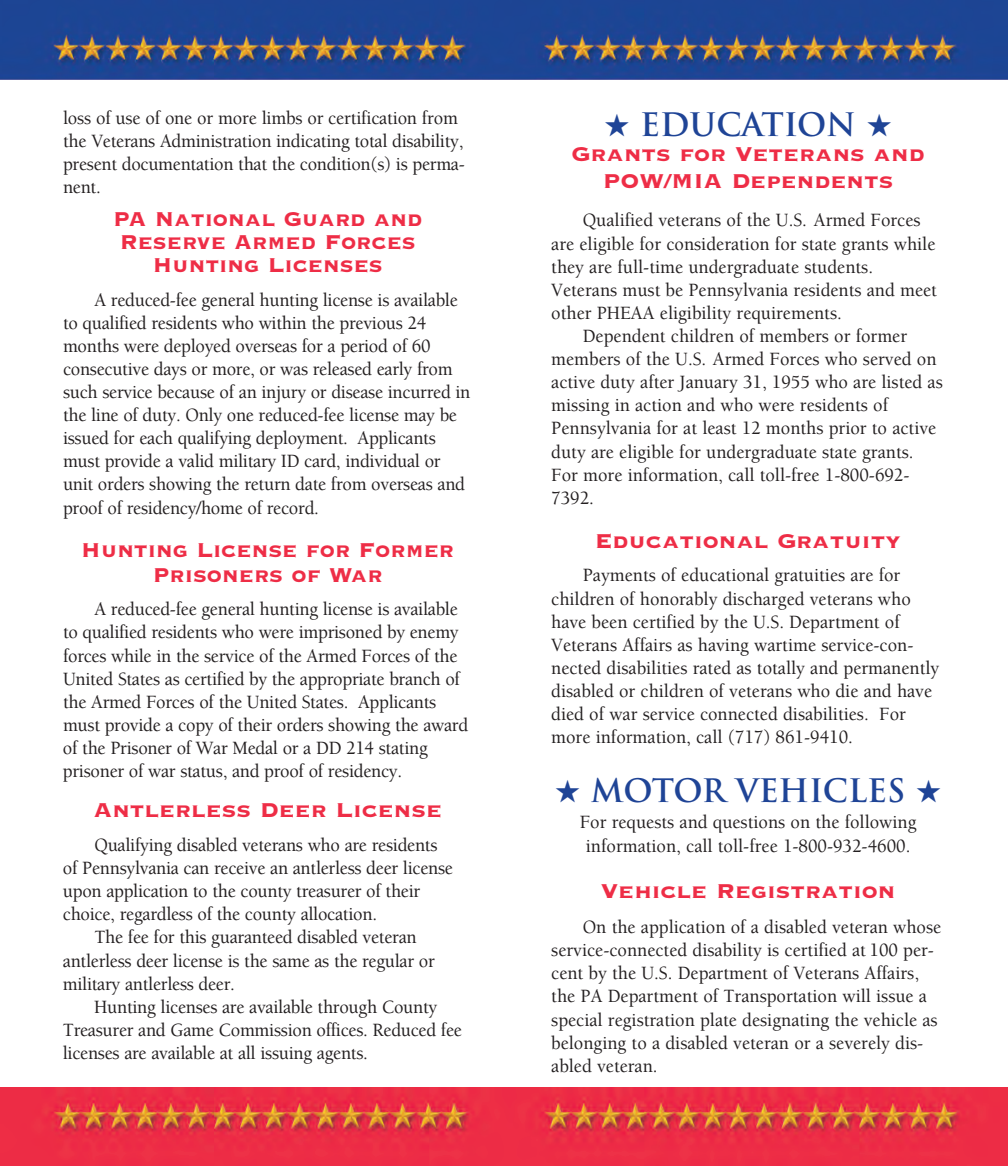
<style>
.page{position:relative;width:1008px;height:1166px;background:#fff}
.page>*{position:absolute;margin:0;border:0;box-sizing:border-box;transform-origin:0 0}
.t1{font:700 31.5px "Trajan";color:#1f4496}
.t2{font:26.25px/26.2px "Copperplate Thirty Three BC";color:#ee2d46;text-align:center}
.t3{font:26.25px/22.8px "Copperplate Thirty Three BC";color:#ee2d46;text-align:center;scale:.95 1}
.t4{font:500 19.25px/23.1px "Berkeley Std";letter-spacing:-.015em;color:#231f20;scale:.95 1}
</style>
<div class="page">
<img style="left:0;top:0;width:1008px;height:79px">
<img style="left:0;top:1087px;width:1008px;height:79px">
<p class="t4" style="left:63px;top:108px;width:425px">loss of use of one or more limbs or certification from the Veterans Administration indicating total disability, present documentation that the condition(s) is perma&shy;nent.</p>
<h2 class="t3" style="left:113px;top:206px;width:327px">PA National Guard and<br>Reserve Armed Forces<br>Hunting Licenses</h2>
<p class="t4" style="left:63px;top:289px;width:430px;text-indent:31px">A reduced-fee general hunting license is available to qualified residents who within the previous 24 months were deployed overseas for a period of 60 consecutive days or more, or was released early from such service because of an injury or disease incurred in the line of duty. Only one reduced-fee license may be issued for each qualifying deployment. Applicants must provide a valid military ID card, individual or unit orders showing the return date from overseas and proof of residency/home of record.</p>
<h2 class="t3" style="left:81px;top:536px;width:394px;line-height:24.5px">Hunting License for Former<br>Prisoners of War</h2>
<p class="t4" style="left:63px;top:599px;width:428px;text-indent:32px">A reduced-fee general hunting license is available to qualified residents who were imprisoned by enemy forces while in the service of the Armed Forces of the United States as certified by the appropriate branch of the Armed Forces of the United States. Applicants must provide a copy of their orders showing the award of the Prisoner of War Medal or a DD 214 stating prisoner of war status, and proof of residency.</p>
<h2 class="t2" style="left:93px;top:795px;width:350px">Antlerless Deer License</h2>
<p class="t4" style="left:95px;top:835px;width:363px">Qualifying disabled veterans who are residents</p>
<p class="t4" style="left:63px;top:858px;width:412px">of Pennsylvania can receive an antlerless deer license</p>
<p class="t4" style="left:63px;top:881px;width:378px">upon application to the county treasurer of their</p>
<p class="t4" style="left:63px;top:904px;width:332px">choice, regardless of the county allocation.</p>
<p class="t4" style="left:94px;top:927px;width:341px">The fee for this guaranteed disabled veteran</p>
<p class="t4" style="left:63px;top:950px;width:393px">antlerless deer license is the same as the regular or</p>
<p class="t4" style="left:63px;top:973px;width:183px">military antlerless deer.</p>
<p class="t4" style="left:94px;top:996px;width:363px">Hunting licenses are available through County</p>
<p class="t4" style="left:63px;top:1019px;width:422px">Treasurer and Game Commission offices. Reduced fee</p>
<p class="t4" style="left:63px;top:1043px;width:323px">licenses are available at all issuing agents.</p>
<h1 class="t1" style="left:604px;top:107px;width:290px">★ EDUCATION ★</h1>
<h2 class="t2" style="left:572px;top:139px;width:355px">Grants for Veterans and<br>POW/MIA Dependents</h2>
<p class="t4" style="left:583px;top:210px;width:357px">Qualified veterans of the U.S. Armed Forces</p>
<p class="t4" style="left:551px;top:233px;width:406px">are eligible for consideration for state grants while</p>
<p class="t4" style="left:551px;top:257px;width:340px">they are full-time undergraduate students.</p>
<p class="t4" style="left:551px;top:280px;width:408px">Veterans must be Pennsylvania residents and meet</p>
<p class="t4" style="left:551px;top:303px;width:307px">other PHEAA eligibility requirements.</p>
<p class="t4" style="left:583px;top:326px;width:343px">Dependent children of members or former</p>
<p class="t4" style="left:551px;top:349px;width:407px">members of the U.S. Armed Forces who served on</p>
<p class="t4" style="left:551px;top:372px;width:414px">active duty after January 31, 1955 who are listed as</p>
<p class="t4" style="left:551px;top:395px;width:356px">missing in action and who were residents of</p>
<p class="t4" style="left:551px;top:418px;width:407px">Pennsylvania for at least 12 months prior to active</p>
<p class="t4" style="left:551px;top:441px;width:383px">duty are eligible for undergraduate state grants.</p>
<p class="t4" style="left:551px;top:464px;width:379px">For more information, call toll-free 1-800-692-</p>
<p class="t4" style="left:551px;top:488px;width:46px">7392.</p>
<h2 class="t2" style="left:595px;top:525px;width:308px">Educational Gratuity</h2>
<p class="t4" style="left:551px;top:565px;width:410px;text-indent:32px">Payments of educational gratuities are for children of honorably discharged veterans who have been certified by the U.S. Department of Veterans Affairs as having wartime service-con&shy;nected disabilities rated as totally and permanently disabled or children of veterans who die and have died of war service connected disabilities. For more information, call (717) 861-9410.</p>
<h1 class="t1" style="left:555px;top:772px;width:388px">★ MOTOR VEHICLES ★</h1>
<p class="t4" style="left:580px;top:812px;width:356px;text-align:center">For requests and questions on the following information, call toll-free 1-800-932-4600.</p>
<h2 class="t2" style="left:601px;top:875px;width:296px">Vehicle Registration</h2>
<p class="t4" style="left:551px;top:917px;width:412px;text-indent:32px">On the application of a disabled veteran whose service-connected disability is certified at 100 per&shy;cent by the U.S. Department of Veterans Affairs, the PA Department of Transportation will issue a special registration plate designating the vehicle as belonging to a disabled veteran or a severely dis&shy;abled veteran.</p>
</div>
